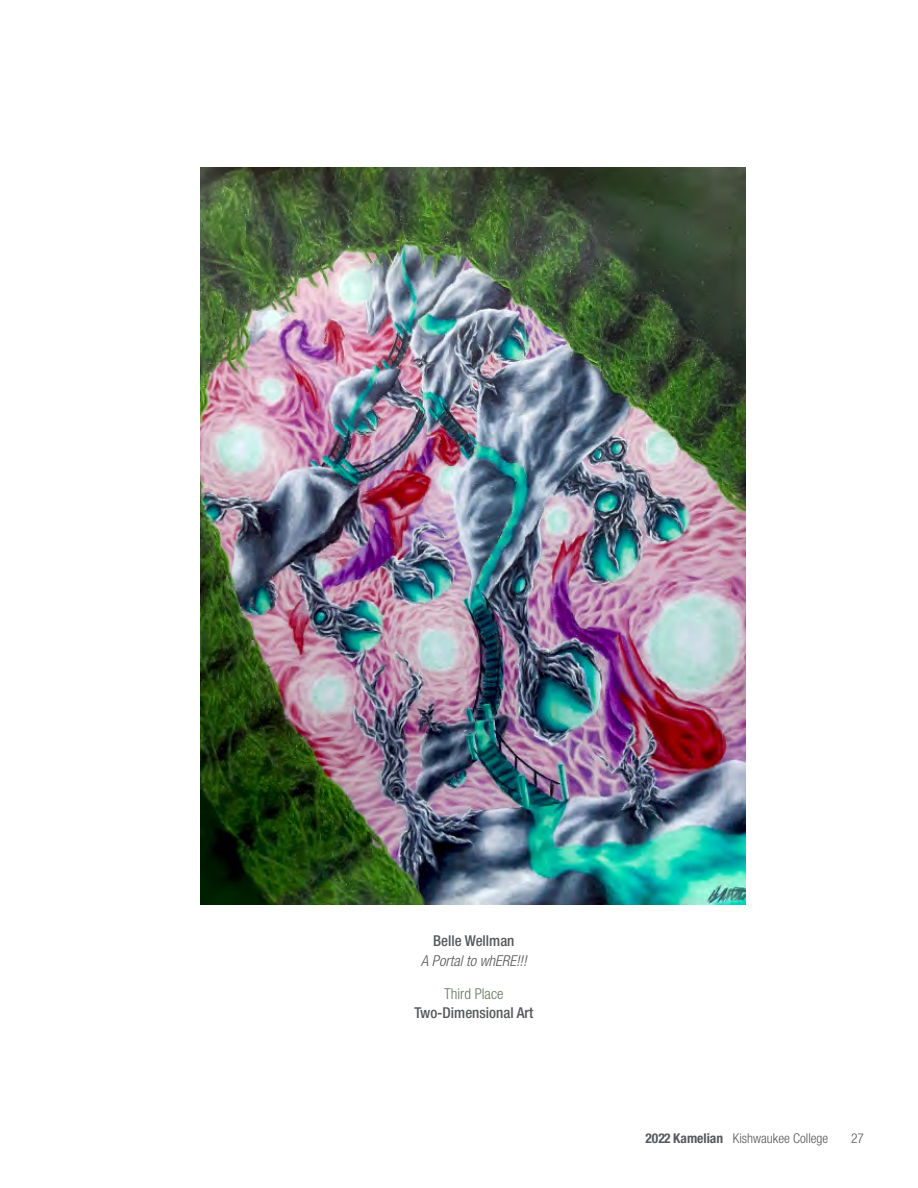
<style>
.page{position:relative;width:918px;height:1188px;background:#fff}
.page>*{position:absolute;margin:0;border:0;box-sizing:border-box;transform-origin:0 0}
.t1{font:italic 300 condensed 15px/19.5px "Helvetica Neue";color:#57585a;text-align:center}
.t2{font:500 condensed 15px/19.5px "Helvetica Neue";color:#57585a;text-align:center}
.t3{font:300 condensed 13.5px "Helvetica Neue";color:#57585a}
.s1{font-weight:500;font-style:normal}
.s2{font-weight:300;color:#67765e}
.s3{font-weight:700}
</style>
<div class="page">
<img style="left:200px;top:167px;width:546px;height:737px">
<p class="t1" style="left:421px;top:931px;width:107px"><span class="s1">Belle Wellman<br></span>A Portal to whERE!!!</p>
<p class="t2" style="left:414px;top:984px;width:121px"><span class="s2">Third Place<br></span>Two-Dimensional Art</p>
<p class="t3" style="left:645px;top:1131px;width:184px"><span class="s3">2022 Kamelian</span> Kishwaukee College</p>
<p class="t3" style="left:851px;top:1131px;width:14px">27</p>
</div>
